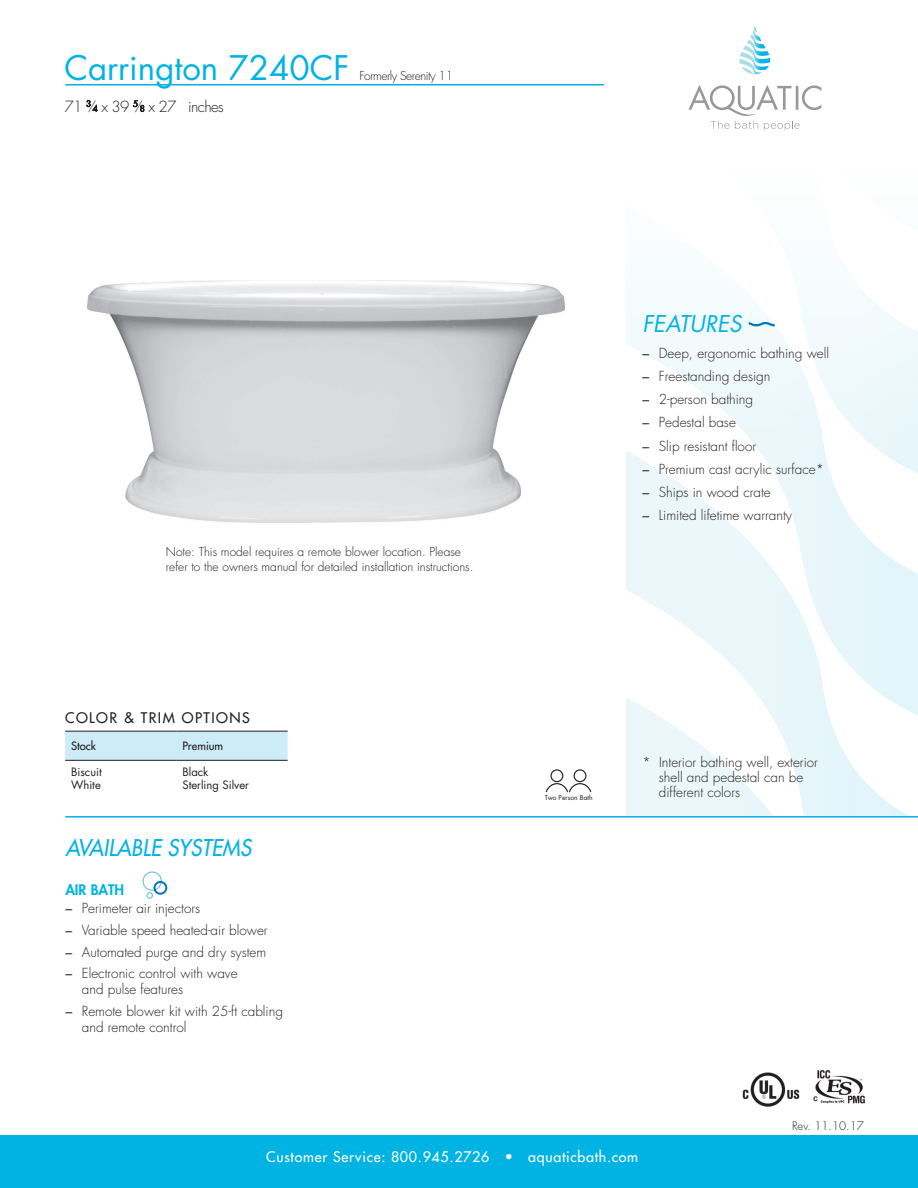
<style>
.page{position:relative;width:918px;height:1188px;background:#fff}
.page>*{position:absolute;margin:0;border:0;box-sizing:border-box;transform-origin:0 0}
.t1{font:33px "Futura Std";color:#00b3e3}
.t2{font:italic 500 22.5px "Futura Std";color:#00b3e3;scale:.93 1}
.t3{font:italic 22.5px "Futura Std";color:#00b3e3}
.t4{font:300 15px "Futura Std";letter-spacing:-.04em;color:#231f20}
.t5{font:500 14.25px "Futura Std";letter-spacing:.05em;color:#fff}
.t6{font:500 14.25px "Futura Std";letter-spacing:.1em;color:#231f20}
.t7{font:800 14.25px "Futura Std";color:#00b3e3}
.t8{font:300 13.5px/15.8px "Futura Std";color:#231f20}
.t9{font:300 12px/14.4px "Futura Std";color:#231f20}
.t10{font:300 12px "Futura Std";letter-spacing:-.04em;color:#231f20}
.t11{font:300 11.4px "Futura Std";color:#231f20}
.t12{font:11.25px/13.5px "Futura Std";color:#231f20}
.t13{font:500 11.25px "Futura Std";color:#231f20}
.t14{font:6.75px "Futura Std";color:#231f20}
.s1{font-size:8.25px}
.s2{font-weight:400}
</style>
<div class="page">
<svg style="left:626px;top:299px;width:292px;height:416px"></svg>
<svg style="left:626px;top:450px;width:284px;height:366px"></svg>
<svg style="left:626px;top:697px;width:147px;height:119px"></svg>
<hr style="left:65px;top:84px;width:539px;height:2px;background:#00b3e3">
<svg style="left:688px;top:26px;width:134px;height:105px"></svg>
<svg style="left:143px;top:872px;width:24px;height:27px"></svg>
<div style="left:0;top:1136px;width:918px;height:52px;background:#00b3e3"></div>
<hr style="left:65px;top:816px;width:853px;height:2px;background:#00aeef">
<div style="left:65px;top:732px;width:223px;height:28px;background:#cdecf7"></div>
<hr style="left:65px;top:731px;width:111px;height:1px;background:#231f20">
<hr style="left:176px;top:731px;width:112px;height:1px;background:#231f20">
<hr style="left:65px;top:760px;width:111px;height:1px;background:#231f20">
<hr style="left:176px;top:760px;width:112px;height:1px;background:#231f20">
<img style="left:88px;top:281px;width:476px;height:241px">
<svg style="left:87px;top:100px;width:10px;height:12px"></svg>
<svg style="left:133px;top:100px;width:11px;height:12px"></svg>
<svg style="left:749px;top:322px;width:26px;height:4px"></svg>
<img style="left:813px;top:1070px;width:52px;height:34px">
<img style="left:743px;top:1072px;width:56px;height:34px">
<svg style="left:551px;top:770px;width:12px;height:12px"></svg>
<div style="left:550px;top:769px;width:13px;height:13px;border:1px solid #231f20;border-radius:50%"></div>
<div style="left:574px;top:769px;width:12px;height:13px;border:1px solid #231f20;border-radius:50%"></div>
<svg style="left:545px;top:782px;width:47px;height:11px"></svg>
<h1 class="t1" style="left:64px;top:47px;width:286px">Carrington 7240CF</h1>
<p class="t4" style="left:64px;top:97px;width:161px">71 <sup>3</sup>⁄<span class="s1">4</span> x 39 <sup>5</sup>⁄<span class="s1">8</span> x 27 inches</p>
<p class="t10" style="left:359px;top:68px;width:95px">Formerly Serenity 11</p>
<p class="t9" style="left:166px;top:545px;width:309px">Note: This model requires a remote blower location. Please refer to the owners manual for detailed installation instructions.</p>
<p class="t6" style="left:65px;top:709px;width:186px">COLOR &amp; TRIM OPTIONS</p>
<p class="t13" style="left:71px;top:739px;width:26px">Stock</p>
<p class="t13" style="left:182px;top:739px;width:42px">Premium</p>
<p class="t12" style="left:71px;top:765px;width:32px">Biscuit<br>White</p>
<p class="t12" style="left:182px;top:765px;width:68px">Black<br>Sterling Silver</p>
<h2 class="t2" style="left:65px;top:834px;width:201px">AVAILABLE SYSTEMS</h2>
<p class="t7" style="left:65px;top:881px;width:60px">AIR BATH</p>
<p class="t8" style="left:65px;top:901px;width:136px"><span class="s2">–</span> Perimeter air injectors</p>
<p class="t8" style="left:65px;top:923px;width:204px"><span class="s2">–</span> Variable speed heated-air blower</p>
<p class="t8" style="left:65px;top:944px;width:202px"><span class="s2">–</span> Automated purge and dry system</p>
<p class="t8" style="left:82px;top:966px;width:157px;text-indent:-16px"><span class="s2">–</span> Electronic control with wave and pulse features</p>
<p class="t8" style="left:82px;top:1004px;width:203px;text-indent:-16px"><span class="s2">–</span> Remote blower kit with 25-ft cabling and remote control</p>
<h2 class="t3" style="left:642px;top:310px;width:101px">FEATURES</h2>
<p class="t8" style="left:642px;top:346px;width:188px"><span class="s2">–</span> Deep, ergonomic bathing well</p>
<p class="t8" style="left:642px;top:369px;width:130px"><span class="s2">–</span> Freestanding design</p>
<p class="t8" style="left:642px;top:392px;width:112px"><span class="s2">–</span> 2-person bathing</p>
<p class="t8" style="left:642px;top:415px;width:95px"><span class="s2">–</span> Pedestal base</p>
<p class="t8" style="left:642px;top:438px;width:115px"><span class="s2">–</span> Slip resistant floor</p>
<p class="t8" style="left:642px;top:461px;width:183px"><span class="s2">–</span> Premium cast acrylic surface*</p>
<p class="t8" style="left:642px;top:484px;width:130px"><span class="s2">–</span> Ships in wood crate</p>
<p class="t8" style="left:642px;top:507px;width:151px"><span class="s2">–</span> Limited lifetime warranty</p>
<p class="t14" style="left:545px;top:794px;width:49px">Two Person Bath</p>
<p class="t8" style="left:659px;top:755px;width:161px;line-height:15px;text-indent:-16px">* Interior bathing well, exterior shell and pedestal can be different colors</p>
<p class="t11" style="left:792px;top:1119px;width:73px">Rev. 11.10.17</p>
<p class="t5" style="left:266px;top:1147px;width:373px">Customer Service: 800.945.2726 • aquaticbath.com</p>
</div>
